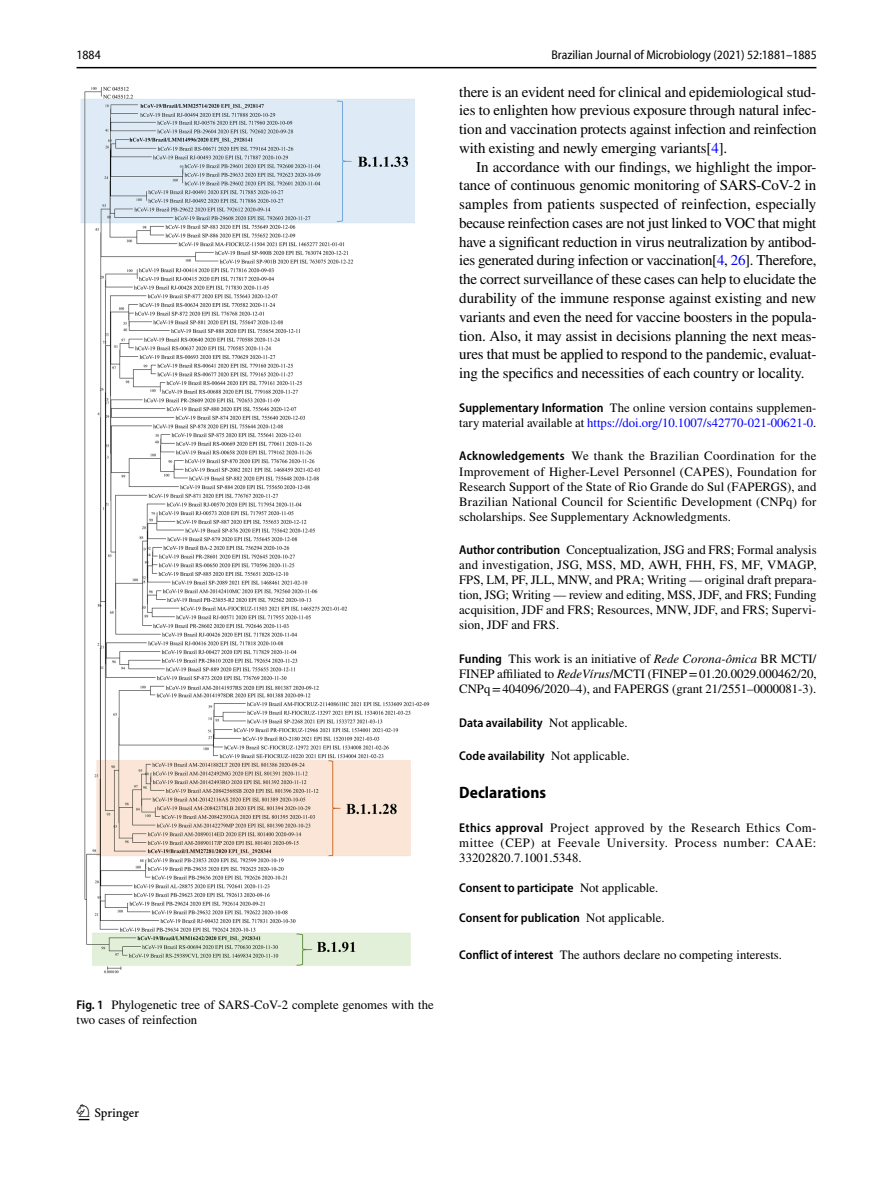
<style>
.page{position:relative;width:893px;height:1187px;background:#fff}
.page>*{position:absolute;margin:0;border:0;box-sizing:border-box;transform-origin:0 0}
.t1{font:22.5px "Springnew Regular 2";color:#000}
.t2{font:700 semi-condensed 16.5px "Myriad Pro";letter-spacing:.005em;color:#000}
.t3{font:15px/18.8px "STIX";letter-spacing:-.01em;color:#000;text-align:justify}
.t4{font:12.75px/15px "STIX";color:#000;text-align:justify}
.t5{font:600 semi-condensed 12.75px "Myriad Pro";letter-spacing:.005em;color:#000}
.t6{font:semi-condensed 12.75px "Myriad Pro Unic";color:#000}
.s1{font-family:"Myriad Pro";font-weight:600;font-stretch:semi-condensed}
.s2{color:#00f}
.s3{font-style:italic}
.s4{font-family:"STIX";font-weight:400;font-stretch:normal}
</style>
<div class="page">
<hr style="left:77px;top:67px;width:739px;height:1px;background:#000">
<img style="left:81px;top:87px;width:348px;height:886px">
<p class="t6" style="left:77px;top:50px;width:26px">1884</p>
<p class="t6" style="left:551px;top:50px;width:267px">Brazilian Journal of Microbiology (2021) 52:1881–1885</p>
<p class="t4" style="left:77px;top:997px;width:359px"><span class="s1">Fig. 1</span> Phylogenetic tree of SARS-CoV-2 complete genomes with the two cases of reinfection</p>
<p class="t3" style="left:459px;top:83px;width:359px">there is an evident need for clinical and epidemiological stud&shy;ies to enlighten how previous exposure through natural infec&shy;tion and vaccination protects against infection and reinfection with existing and newly emerging variants[<span class="s2">4</span>].</p>
<p class="t3" style="left:459px;top:158px;width:359px;text-indent:17px">In accordance with our findings, we highlight the impor&shy;tance of continuous genomic monitoring of SARS-CoV-2 in samples from patients suspected of reinfection, especially because reinfection cases are not just linked to VOC that might have a significant reduction in virus neutralization by antibod&shy;ies generated during infection or vaccination[<span class="s2">4</span>, <span class="s2">26</span>]. Therefore, the correct surveillance of these cases can help to elucidate the durability of the immune response against existing and new variants and even the need for vaccine boosters in the popula&shy;tion. Also, it may assist in decisions planning the next meas&shy;ures that must be applied to respond to the pandemic, evaluat&shy;ing the specifics and necessities of each country or locality.</p>
<p class="t4" style="left:459px;top:401px;width:359px"><span class="s1">Supplementary Information</span> The online version contains supplemen&shy;tary material available at <span class="s2">https://doi.org/10.1007/s42770-021-00621-0</span>.</p>
<p class="t4" style="left:459px;top:449px;width:359px"><span class="s1">Acknowledgements</span> We thank the Brazilian Coordination for the Improvement of Higher-Level Personnel (CAPES), Foundation for Research Support of the State of Rio Grande do Sul (FAPERGS), and Brazilian National Council for Scientific Development (CNPq) for scholarships. See Supplementary Acknowledgments.</p>
<p class="t4" style="left:459px;top:543px;width:359px"><span class="s1">Author contribution</span> Conceptualization, JSG and FRS; Formal analysis and investigation, JSG, MSS, MD, AWH, FHH, FS, MF, VMAGP, FPS, LM, PF, JLL, MNW, and PRA; Writing — original draft prepara&shy;tion, JSG; Writing — review and editing, MSS, JDF, and FRS; Funding acquisition, JDF and FRS; Resources, MNW, JDF, and FRS; Supervi&shy;sion, JDF and FRS.</p>
<p class="t4" style="left:459px;top:652px;width:359px"><span class="s1">Funding</span> This work is an initiative of <span class="s3">Rede Corona-ômica</span> BR MCTI/ FINEP affiliated to <span class="s3">RedeVírus</span>/MCTI (FINEP=01.20.0029.000462/20, CNPq=404096/2020–4), and FAPERGS (grant 21/2551–0000081-3).</p>
<p class="t5" style="left:459px;top:715px;width:170px">Data availability <span class="s4">Not applicable.</span></p>
<p class="t5" style="left:459px;top:749px;width:172px">Code availability <span class="s4">Not applicable.</span></p>
<p class="t2" style="left:459px;top:783px;width:88px">Declarations</p>
<p class="t4" style="left:459px;top:820px;width:359px"><span class="s1">Ethics approval</span> Project approved by the Research Ethics Com&shy;mittee (CEP) at Feevale University. Process number: CAAE:<br>33202820.7.1001.5348.</p>
<p class="t5" style="left:459px;top:880px;width:201px">Consent to participate <span class="s4">Not applicable.</span></p>
<p class="t5" style="left:459px;top:910px;width:207px">Consent for publication <span class="s4">Not applicable.</span></p>
<p class="t4" style="left:459px;top:948px;width:324px"><span class="s1">Conflict of interest</span> The authors declare no competing interests.</p>
<h1 class="t1" style="left:79px;top:1104px;width:62px">1 3</h1>
</div>
